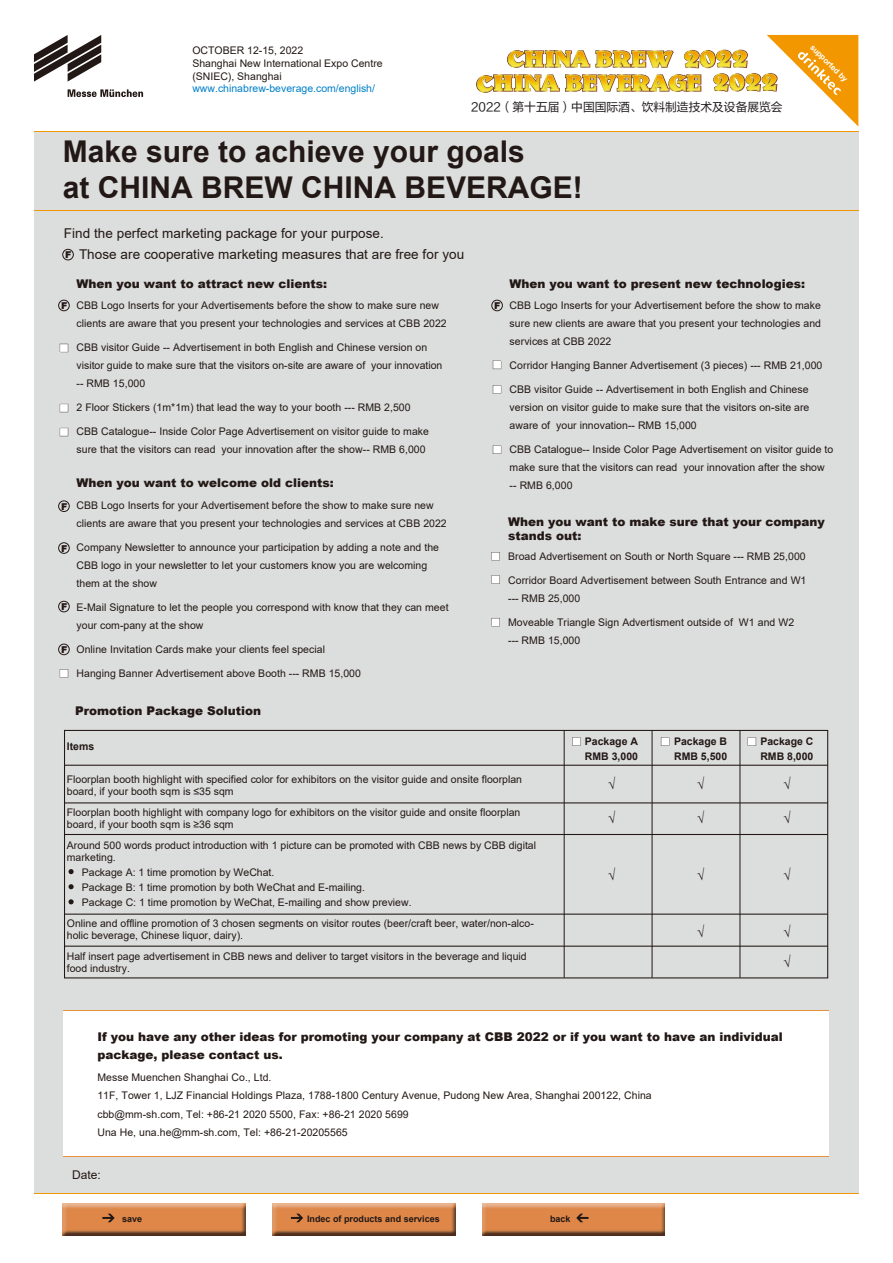
<style>
.page{position:relative;width:893px;height:1263px;background:#fff}
.page>*{position:absolute;margin:0;border:0;box-sizing:border-box;transform-origin:0 0}
.t1{font:700 30px/36px "Arial";color:#221815}
.t2{font:13.5px/21px "Arial";letter-spacing:.005em;color:#221815}
.t3{font:700 13.5px "Arial";color:#221815}
.t4{font:900 12px/14.4px "Arial";color:#221815}
.t5{font:12px "Arial";color:#221815}
.t6{font:11.7px "FZLTHJW GB1 0";color:#221e1f}
.t7{font:10.5px/18px "Arial";letter-spacing:.005em;color:#221815}
.t8{font:700 10.5px/15px "Arial";color:#221815}
.t9{font:10.5px "Arial";color:#0080c8}
.t10{font:900 9.45px "Arial";color:#221815}
.t11{font:700 9px "Arial";color:#221815}
.t12{font:700 7.8px "Arial";color:#fff}
</style>
<div class="page">
<div style="left:34px;top:131px;width:825px;height:1063px;background:#dcdddd"></div>
<img style="left:63px;top:1203px;width:183px;height:32px">
<svg style="left:102px;top:1213px;width:13px;height:9px"></svg>
<img style="left:273px;top:1203px;width:182px;height:32px">
<svg style="left:291px;top:1213px;width:12px;height:9px"></svg>
<img style="left:482px;top:1203px;width:183px;height:32px">
<svg style="left:576px;top:1213px;width:12px;height:9px"></svg>
<hr style="left:34px;top:131px;width:825px;height:1px;background:#f39700">
<hr style="left:34px;top:210px;width:825px;height:1px;background:#f39700">
<svg style="left:491px;top:552px;width:9px;height:9px"></svg>
<svg style="left:491px;top:575px;width:9px;height:9px"></svg>
<svg style="left:491px;top:618px;width:9px;height:8px"></svg>
<div style="left:64px;top:1011px;width:765px;height:145px;background:#fff"></div>
<hr style="left:64px;top:1156px;width:765px;height:1px;background:#e78f3c">
<hr style="left:64px;top:1010px;width:765px;height:1px;background:#e78f3c">
<hr style="left:34px;top:1193px;width:825px;height:1px;background:#f39700">
<svg style="left:60px;top:344px;width:8px;height:8px"></svg>
<svg style="left:60px;top:404px;width:8px;height:8px"></svg>
<svg style="left:60px;top:428px;width:8px;height:8px"></svg>
<div style="left:58px;top:300px;width:12px;height:11px;border:1px solid #221815;border-radius:50%"></div>
<svg style="left:493px;top:361px;width:8px;height:8px"></svg>
<svg style="left:493px;top:385px;width:8px;height:9px"></svg>
<svg style="left:493px;top:445px;width:8px;height:9px"></svg>
<div style="left:491px;top:300px;width:12px;height:11px;border:1px solid #221815;border-radius:50%"></div>
<div style="left:62px;top:249px;width:12px;height:11px;border:1px solid #221815;border-radius:50%"></div>
<svg style="left:60px;top:669px;width:8px;height:9px"></svg>
<div style="left:58px;top:500px;width:12px;height:12px;border:1px solid #221815;border-radius:50%"></div>
<div style="left:58px;top:542px;width:12px;height:12px;border:1px solid #221815;border-radius:50%"></div>
<div style="left:58px;top:601px;width:12px;height:11px;border:1px solid #221815;border-radius:50%"></div>
<div style="left:58px;top:644px;width:12px;height:11px;border:1px solid #221815;border-radius:50%"></div>
<div style="left:64px;top:730px;width:764px;height:248px;border:1px solid #221815"></div>
<hr style="left:564px;top:730px;width:1px;height:248px;background:#221815">
<hr style="left:652px;top:730px;width:1px;height:248px;background:#221815">
<hr style="left:740px;top:730px;width:1px;height:248px;background:#221815">
<hr style="left:65px;top:765px;width:763px;height:1px;background:#221815">
<hr style="left:65px;top:802px;width:763px;height:1px;background:#221815">
<hr style="left:65px;top:834px;width:763px;height:1px;background:#221815">
<hr style="left:65px;top:913px;width:763px;height:2px;background:#221815">
<hr style="left:65px;top:945px;width:763px;height:2px;background:#221815">
<svg style="left:69px;top:869px;width:5px;height:5px"></svg>
<svg style="left:69px;top:884px;width:5px;height:5px"></svg>
<svg style="left:69px;top:899px;width:5px;height:5px"></svg>
<svg style="left:572px;top:737px;width:9px;height:9px"></svg>
<svg style="left:661px;top:737px;width:8px;height:9px"></svg>
<svg style="left:748px;top:737px;width:8px;height:9px"></svg>
<svg style="left:68px;top:89px;width:75px;height:8px"></svg>
<svg style="left:34px;top:35px;width:67px;height:47px"></svg>
<svg style="left:476px;top:35px;width:382px;height:91px"></svg>
<p class="t7" style="left:192px;top:44px;width:192px;line-height:12.6px">OCTOBER 12-15, 2022<br>Shanghai New International Expo Centre (SNIEC), Shanghai</p>
<p class="t9" style="left:192px;top:81px;width:184px">www.chinabrew-beverage.com/english/</p>
<p class="t6" style="left:471px;top:100px;width:313px">2022（第十五届）中国国际酒、饮料制造技术及设备展览会</p>
<h1 class="t1" style="left:63px;top:134px;width:521px">Make sure to achieve your goals<br>at CHINA BREW CHINA BEVERAGE!</h1>
<p class="t2" style="left:79px;top:223px;width:387px;text-indent:-15px">Find the perfect marketing package for your purpose.<br>Those are cooperative marketing measures that are free for you</p>
<p class="t10" style="left:65px;top:248px;width:8px">F</p>
<p class="t12" style="left:815px;top:42px;width:51px;rotate:45deg">supported by</p>
<p class="t10" style="left:61px;top:299px;width:8px">F</p>
<p class="t10" style="left:61px;top:499px;width:8px">F</p>
<p class="t10" style="left:61px;top:541px;width:8px">F</p>
<p class="t10" style="left:61px;top:600px;width:8px">F</p>
<p class="t10" style="left:61px;top:643px;width:8px">F</p>
<p class="t4" style="left:76px;top:276px;width:252px">When you want to attract new clients:</p>
<p class="t7" style="left:76px;top:296px;width:372px">CBB Logo Inserts for your Advertisements before the show to make sure new clients are aware that you present your technologies and services at CBB 2022</p>
<p class="t7" style="left:76px;top:338px;width:367px">CBB visitor Guide -- Advertisement in both English and Chinese version on visitor guide to make sure that the visitors on-site are aware of your innovation -- RMB 15,000</p>
<p class="t7" style="left:76px;top:398px;width:336px">2 Floor Stickers (1m*1m) that lead the way to your booth --- RMB 2,500</p>
<p class="t7" style="left:76px;top:422px;width:354px">CBB Catalogue-- Inside Color Page Advertisement on visitor guide to make sure that the visitors can read your innovation after the show-- RMB 6,000</p>
<p class="t4" style="left:76px;top:475px;width:259px">When you want to welcome old clients:</p>
<p class="t7" style="left:77px;top:496px;width:372px">CBB Logo Inserts for your Advertisement before the show to make sure new clients are aware that you present your technologies and services at CBB 2022</p>
<p class="t7" style="left:77px;top:538px;width:364px">Company Newsletter to announce your participation by adding a note and the<br>CBB logo in your newsletter to let your customers know you are welcoming them at the show</p>
<p class="t7" style="left:77px;top:598px;width:374px">E-Mail Signature to let the people you correspond with know that they can meet your com-pany at the show</p>
<p class="t7" style="left:77px;top:640px;width:250px">Online Invitation Cards make your clients feel special</p>
<p class="t7" style="left:77px;top:664px;width:286px">Hanging Banner Advertisement above Booth --- RMB 15,000</p>
<p class="t10" style="left:494px;top:299px;width:8px">F</p>
<p class="t4" style="left:510px;top:276px;width:297px">When you want to present new technologies:</p>
<p class="t7" style="left:510px;top:296px;width:313px;text-align:justify">CBB Logo Inserts for your Advertisement before the show to make sure new clients are aware that you present your technologies and services at CBB 2022</p>
<p class="t7" style="left:510px;top:356px;width:314px">Corridor Hanging Banner Advertisement (3 pieces) --- RMB 21,000</p>
<p class="t7" style="left:510px;top:380px;width:301px;text-align:justify">CBB visitor Guide -- Advertisement in both English and Chinese version on visitor guide to make sure that the visitors on-site are aware of your innovation-- RMB 15,000</p>
<p class="t7" style="left:510px;top:440px;width:325px">CBB Catalogue-- Inside Color Page Advertisement on visitor guide to make sure that the visitors can read your innovation after the show -- RMB 6,000</p>
<p class="t4" style="left:508px;top:514px;width:318px">When you want to make sure that your company stands out:</p>
<p class="t7" style="left:508px;top:547px;width:299px">Broad Advertisement on South or North Square --- RMB 25,000</p>
<p class="t7" style="left:508px;top:571px;width:300px">Corridor Board Advertisement between South Entrance and W1 --- RMB 25,000</p>
<p class="t7" style="left:508px;top:613px;width:287px">Moveable Triangle Sign Advertisment outside of W1 and W2 --- RMB 15,000</p>
<p class="t4" style="left:75px;top:703px;width:188px">Promotion Package Solution</p>
<p class="t8" style="left:67px;top:738px;width:29px">Items</p>
<p class="t7" style="left:67px;top:773px;width:457px;line-height:12px">Floorplan booth highlight with specified color for exhibitors on the visitor guide and onsite floorplan board, if your booth sqm is ≤35 sqm</p>
<p class="t7" style="left:67px;top:806px;width:455px;line-height:12px">Floorplan booth highlight with company logo for exhibitors on the visitor guide and onsite floorplan board, if your booth sqm is ≥36 sqm</p>
<p class="t7" style="left:67px;top:839px;width:471px;line-height:12px">Around 500 words product introduction with 1 picture can be promoted with CBB news by CBB digital marketing.</p>
<p class="t7" style="left:82px;top:864px;width:331px;line-height:15px">Package A: 1 time promotion by WeChat.<br>Package B: 1 time promotion by both WeChat and E-mailing.<br>Package C: 1 time promotion by WeChat, E-mailing and show preview.</p>
<p class="t7" style="left:67px;top:917px;width:468px;line-height:12px">Online and offline promotion of 3 chosen segments on visitor routes (beer/craft beer, water/non-alco&shy;holic beverage, Chinese liquor, dairy).</p>
<p class="t7" style="left:67px;top:950px;width:461px;line-height:12px">Half insert page advertisement in CBB news and deliver to target visitors in the beverage and liquid food industry.</p>
<p class="t8" style="left:585px;top:734px;width:55px">Package A<br>RMB 3,000</p>
<p class="t3" style="left:608px;top:774px;width:9px">√</p>
<p class="t3" style="left:608px;top:809px;width:9px">√</p>
<p class="t3" style="left:608px;top:866px;width:9px">√</p>
<p class="t8" style="left:674px;top:734px;width:55px">Package B<br>RMB 5,500</p>
<p class="t3" style="left:697px;top:774px;width:9px">√</p>
<p class="t3" style="left:697px;top:809px;width:9px">√</p>
<p class="t8" style="left:760px;top:734px;width:55px">Package C<br>RMB 8,000</p>
<p class="t3" style="left:783px;top:774px;width:9px">√</p>
<p class="t3" style="left:783px;top:809px;width:9px">√</p>
<p class="t3" style="left:697px;top:866px;width:9px">√</p>
<p class="t3" style="left:783px;top:866px;width:9px">√</p>
<p class="t3" style="left:697px;top:923px;width:9px">√</p>
<p class="t3" style="left:783px;top:923px;width:9px">√</p>
<p class="t3" style="left:783px;top:953px;width:9px">√</p>
<p class="t4" style="left:97px;top:1027px;width:687px;line-height:18px">If you have any other ideas for promoting your company at CBB 2022 or if you want to have an individual package, please contact us.</p>
<p class="t7" style="left:97px;top:1068px;width:556px;line-height:18.5px">Messe Muenchen Shanghai Co., Ltd.<br>11F, Tower 1, LJZ Financial Holdings Plaza, 1788-1800 Century Avenue, Pudong New Area, Shanghai 200122, China cbb@mm-sh.com, Tel: +86-21 2020 5500, Fax: +86-21 2020 5699<br>Una He, una.he@mm-sh.com, Tel: +86-21-20205565</p>
<p class="t5" style="left:72px;top:1167px;width:30px">Date:</p>
<p class="t11" style="left:122px;top:1212px;width:22px">save</p>
<p class="t11" style="left:307px;top:1212px;width:134px">Indec of products and services</p>
<p class="t11" style="left:550px;top:1212px;width:22px">back</p>
</div>
